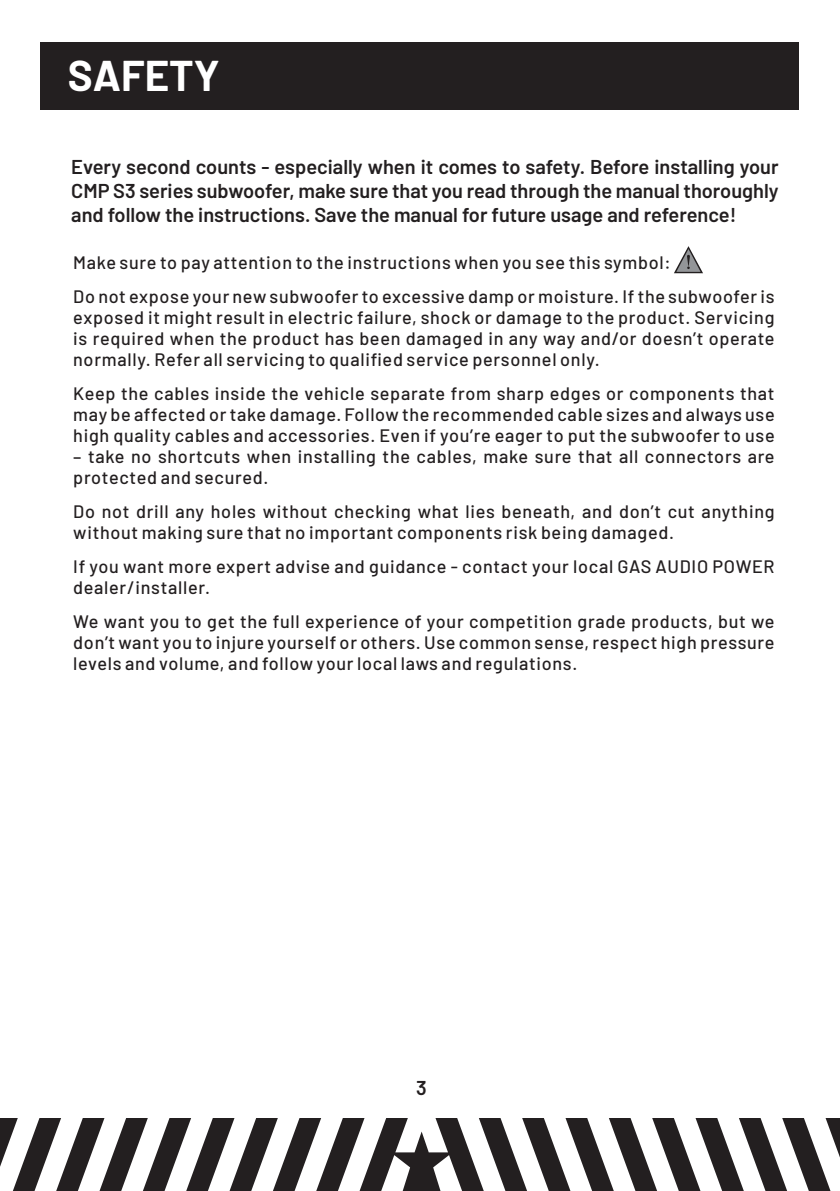
<style>
.page{position:relative;width:840px;height:1191px;background:#fff}
.page>*{position:absolute;margin:0;border:0;box-sizing:border-box;transform-origin:0 0}
.t1{font:700 42px "Barlow";color:#fff}
.t2{font:600 20px/24px "Barlow";color:#231f20;text-align:justify}
.t3{font:500 18px/21px "Barlow";letter-spacing:.04em;color:#231f20}
</style>
<div class="page">
<div style="left:41px;top:43px;width:757px;height:67px;background:#231f20"></div>
<svg style="left:674px;top:246px;width:28px;height:27px"></svg>
<svg style="left:0;top:1118px;width:839px;height:73px"></svg>
<h1 class="t1" style="left:68px;top:45px;width:153px">SAFETY</h1>
<p class="t2" style="left:71px;top:153px;width:708px">Every second counts - especially when it comes to safety. Before installing your CMP S3 series subwoofer, make sure that you read through the manual thoroughly and follow the instructions. Save the manual for future usage and reference!</p>
<p class="t3" style="left:73px;top:244px;width:702px;line-height:34px">Make sure to pay attention to the instructions when you see this symbol:<br>Do not expose your new subwoofer to excessive damp or moisture. If the subwoofer is</p>
<p class="t3" style="left:73px;top:305px;width:702px;text-align:justify">exposed it might result in electric failure, shock or damage to the product. Servicing is required when the product has been damaged in any way and/or doesn’t operate normally. Refer all servicing to qualified service personnel only.</p>
<p class="t3" style="left:73px;top:381px;width:702px;text-align:justify">Keep the cables inside the vehicle separate from sharp edges or components that may be affected or take damage. Follow the recommended cable sizes and always use high quality cables and accessories. Even if you’re eager to put the subwoofer to use</p>
<p class="t3" style="left:73px;top:444px;width:702px">– take no shortcuts when installing the cables, make sure that all connectors are protected and secured.</p>
<p class="t3" style="left:73px;top:499px;width:702px">Do not drill any holes without checking what lies beneath, and don’t cut anything without making sure that no important components risk being damaged.</p>
<p class="t3" style="left:73px;top:554px;width:702px">If you want more expert advise and guidance - contact your local GAS AUDIO POWER dealer/installer.</p>
<p class="t3" style="left:73px;top:609px;width:702px;text-align:justify">We want you to get the full experience of your competition grade products, but we don’t want you to injure yourself or others. Use common sense, respect high pressure levels and volume, and follow your local laws and regulations.</p>
<p class="t2" style="left:416px;top:1074px;width:12px">3</p>
</div>
